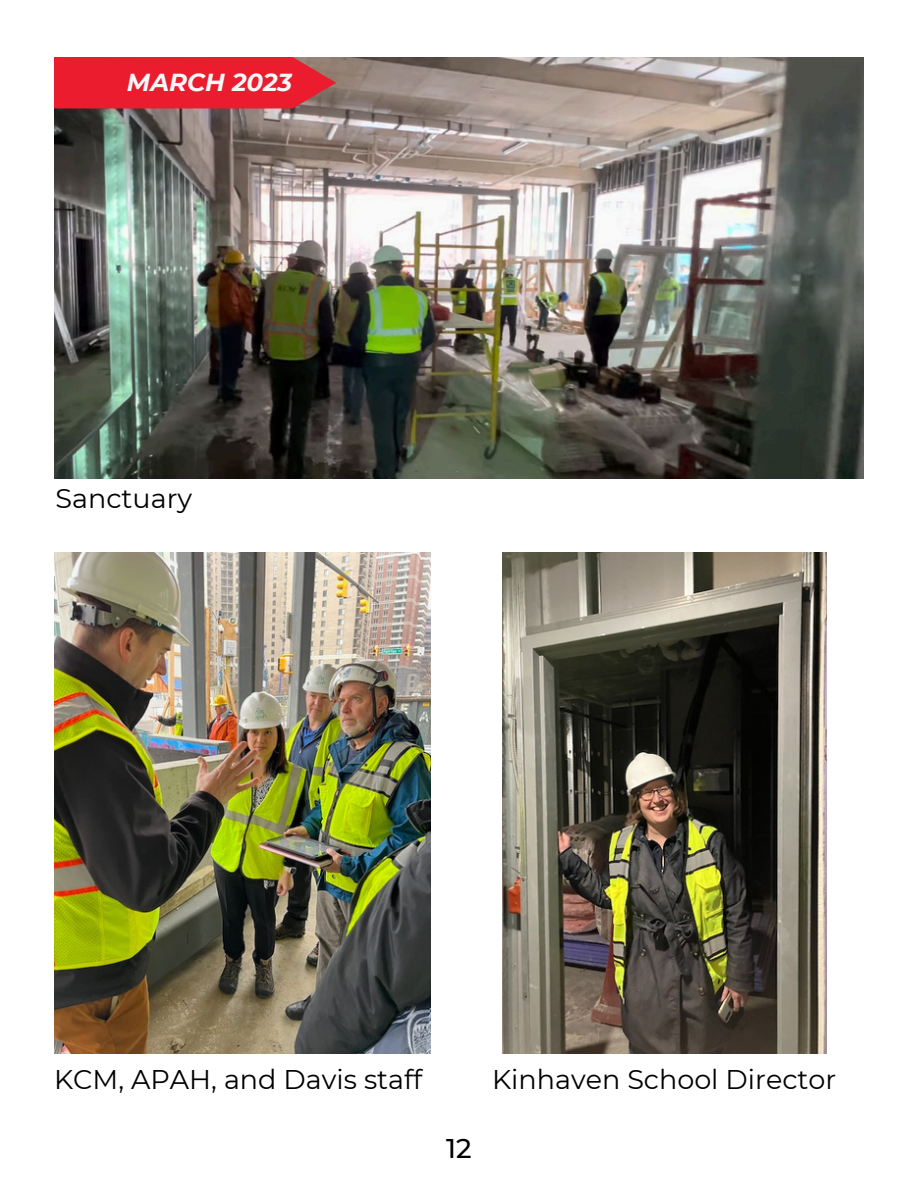
<style>
.page{position:relative;width:918px;height:1188px;background:#fff}
.page>*{position:absolute;margin:0;border:0;box-sizing:border-box;transform-origin:0 0}
.t1{font:27px "Montserrat";color:#000}
.t2{font:500 27px "Montserrat";color:#000}
.t3{font:italic 700 24.6px "Montserrat";color:#f8f8f8}
</style>
<div class="page">
<img style="left:54px;top:57px;width:810px;height:422px">
<img style="left:502px;top:552px;width:324px;height:502px">
<img style="left:54px;top:552px;width:377px;height:502px">
<svg style="left:54px;top:57px;width:282px;height:52px"></svg>
<p class="t3" style="left:127px;top:67px;width:167px">MARCH 2023</p>
<p class="t1" style="left:56px;top:482px;width:138px">Sanctuary</p>
<p class="t1" style="left:54px;top:1063px;width:370px">KCM, APAH, and Davis staff</p>
<p class="t1" style="left:492px;top:1063px;width:346px">Kinhaven School Director</p>
<p class="t2" style="left:446px;top:1132px;width:27px">12</p>
</div>
